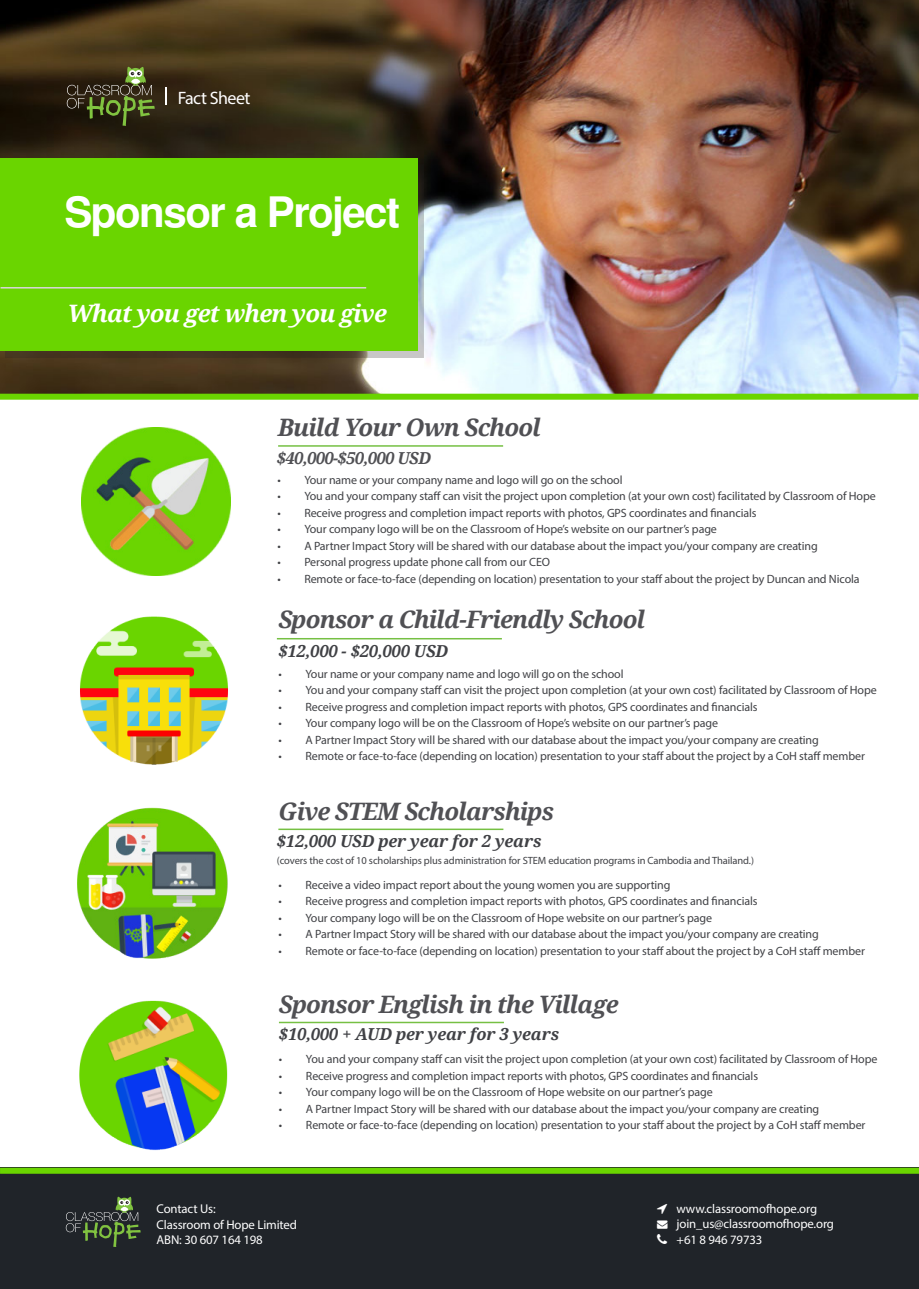
<style>
.page{position:relative;width:919px;height:1289px;background:#fff}
.page>*{position:absolute;margin:0;border:0;box-sizing:border-box;transform-origin:0 0}
.H1_Nimbus{font:700 42px "Nimbus San L";letter-spacing:-.035em;color:#fff}
.SH_1_Nimbus{font:italic 700 24px "Droid Serif";letter-spacing:-.035em;color:#505054}
.H1_Nimbus_copy{font:italic 700 24px "Droid Serif";letter-spacing:-.035em;color:#fff}
.t1{font:18px "Myriad Pro";letter-spacing:-.03em;color:#fff}
.BC_Nimbus{font:italic 700 16.5px "Droid Serif";letter-spacing:-.01em;color:#404145}
.SH_1_Nimbus-2{font:italic 700 16.5px "Droid Serif";letter-spacing:-.035em;color:#505054}
.t2{font:12.75px "Myriad Pro";letter-spacing:-.01em;color:#fff}
.t3{font:12px "Myriad Pro";letter-spacing:-.01em;color:#404145}
.BC_Nimbus-2{font:10.5px "Myriad Pro";letter-spacing:-.01em;color:#404145}
</style>
<div class="page">
<img style="left:0;top:0;width:918px;height:393px">
<div style="left:5px;top:164px;width:418px;height:193px;background:#231f20;opacity:.25"></div>
<div style="left:0;top:158px;width:417px;height:193px;background:#6ad500"></div>
<hr style="left:1px;top:287px;width:365px;height:1px;background:#dad8db">
<svg style="left:67px;top:67px;width:88px;height:59px"></svg>
<svg style="left:165px;top:88px;width:2px;height:17px"></svg>
<hr style="left:278px;top:445px;width:225px;height:1px;background:#76c043">
<img style="left:81px;top:428px;width:149px;height:147px">
<div style="left:0;top:393px;width:918px;height:6px;background:#6ad500"></div>
<div style="left:0;top:1167px;width:918px;height:121px;background:#202429"></div>
<svg style="left:66px;top:1196px;width:75px;height:50px"></svg>
<div style="left:0;top:1167px;width:918px;height:6px;background:#6ad500"></div>
<hr style="left:277px;top:638px;width:225px;height:1px;background:#76c043">
<img style="left:80px;top:616px;width:148px;height:149px">
<hr style="left:278px;top:828px;width:225px;height:2px;background:#76c043">
<img style="left:77px;top:807px;width:151px;height:152px">
<hr style="left:279px;top:1021px;width:225px;height:2px;background:#76c043">
<img style="left:79px;top:1000px;width:149px;height:151px">
<p class="t1" style="left:178px;top:87px;width:74px">Fact Sheet</p>
<p class="H1_Nimbus" style="left:64px;top:182px;width:337px">Sponsor a Project</p>
<p class="H1_Nimbus_copy" style="left:67px;top:299px;width:321px">What you get when you give</p>
<p class="SH_1_Nimbus" style="left:278px;top:413px;width:265px">Build Your Own School</p>
<p class="t3" style="left:277px;top:472px;width:347px">• Your name or your company name and logo will go on the school</p>
<p class="t3" style="left:277px;top:488px;width:600px">• You and your company staff can visit the project upon completion (at your own cost) facilitated by Classroom of Hope</p>
<p class="t3" style="left:277px;top:505px;width:480px">• Receive progress and completion impact reports with photos, GPS coordinates and financials</p>
<p class="t3" style="left:277px;top:521px;width:441px">• Your company logo will be on the Classroom of Hope’s website on our partner’s page</p>
<p class="t3" style="left:277px;top:538px;width:542px">• A Partner Impact Story will be shared with our database about the impact you/your company are creating</p>
<p class="t3" style="left:277px;top:554px;width:274px">• Personal progress update phone call from our CEO</p>
<p class="t3" style="left:277px;top:571px;width:584px">• Remote or face-to-face (depending on location) presentation to your staff about the project by Duncan and Nicola</p>
<p class="SH_1_Nimbus-2" style="left:277px;top:448px;width:156px">$40,000-$50,000 USD</p>
<p class="SH_1_Nimbus" style="left:278px;top:605px;width:368px">Sponsor a Child-Friendly School</p>
<p class="t3" style="left:278px;top:666px;width:347px">• Your name or your company name and logo will go on the school</p>
<p class="t3" style="left:278px;top:682px;width:600px">• You and your company staff can visit the project upon completion (at your own cost) facilitated by Classroom of Hope</p>
<p class="t3" style="left:278px;top:699px;width:480px">• Receive progress and completion impact reports with photos, GPS coordinates and financials</p>
<p class="t3" style="left:278px;top:715px;width:441px">• Your company logo will be on the Classroom of Hope’s website on our partner’s page</p>
<p class="t3" style="left:278px;top:732px;width:542px">• A Partner Impact Story will be shared with our database about the impact you/your company are creating</p>
<p class="t3" style="left:278px;top:748px;width:588px">• Remote or face-to-face (depending on location) presentation to your staff about the project by a CoH staff member</p>
<p class="SH_1_Nimbus" style="left:278px;top:797px;width:277px">Give STEM Scholarships</p>
<p class="BC_Nimbus" style="left:278px;top:641px;width:171px">$12,000 - $20,000 USD</p>
<p class="BC_Nimbus" style="left:277px;top:832px;width:266px">$12,000 USD per year for 2 years</p>
<p class="BC_Nimbus-2" style="left:277px;top:853px;width:478px">(covers the cost of 10 scholarships plus administration for STEM education programs in Cambodia and Thailand.)</p>
<p class="t3" style="left:278px;top:877px;width:393px">• Receive a video impact report about the young women you are supporting</p>
<p class="t3" style="left:278px;top:893px;width:480px">• Receive progress and completion impact reports with photos, GPS coordinates and financials</p>
<p class="t3" style="left:278px;top:910px;width:435px">• Your company logo will be on the Classroom of Hope website on our partner’s page</p>
<p class="t3" style="left:278px;top:926px;width:542px">• A Partner Impact Story will be shared with our database about the impact you/your company are creating</p>
<p class="t3" style="left:278px;top:943px;width:588px">• Remote or face-to-face (depending on location) presentation to your staff about the project by a CoH staff member</p>
<p class="SH_1_Nimbus" style="left:279px;top:990px;width:341px">Sponsor English in the Village</p>
<p class="t3" style="left:279px;top:1051px;width:600px">• You and your company staff can visit the project upon completion (at your own cost) facilitated by Classroom of Hope</p>
<p class="t3" style="left:279px;top:1068px;width:480px">• Receive progress and completion impact reports with photos, GPS coordinates and financials</p>
<p class="t3" style="left:279px;top:1084px;width:435px">• Your company logo will be on the Classroom of Hope website on our partner’s page</p>
<p class="t3" style="left:279px;top:1101px;width:542px">• A Partner Impact Story will be shared with our database about the impact you/your company are creating</p>
<p class="t3" style="left:279px;top:1117px;width:588px">• Remote or face-to-face (depending on location) presentation to your staff about the project by a CoH staff member</p>
<p class="BC_Nimbus" style="left:279px;top:1025px;width:282px">$10,000 + AUD per year for 3 years</p>
<p class="t2" style="left:156px;top:1200px;width:61px">Contact Us:</p>
<p class="t2" style="left:156px;top:1216px;width:142px">Classroom of Hope Limited</p>
<p class="t2" style="left:156px;top:1232px;width:108px">ABN: 30 607 164 198</p>
<p class="t2" style="left:676px;top:1200px;width:142px">www.classroomofhope.org</p>
<p class="t2" style="left:657px;top:1216px;width:178px">→ join_us@classroomofhope.org</p>
<p class="t2" style="left:676px;top:1231px;width:87px">+61 8 946 79733</p>
</div>
